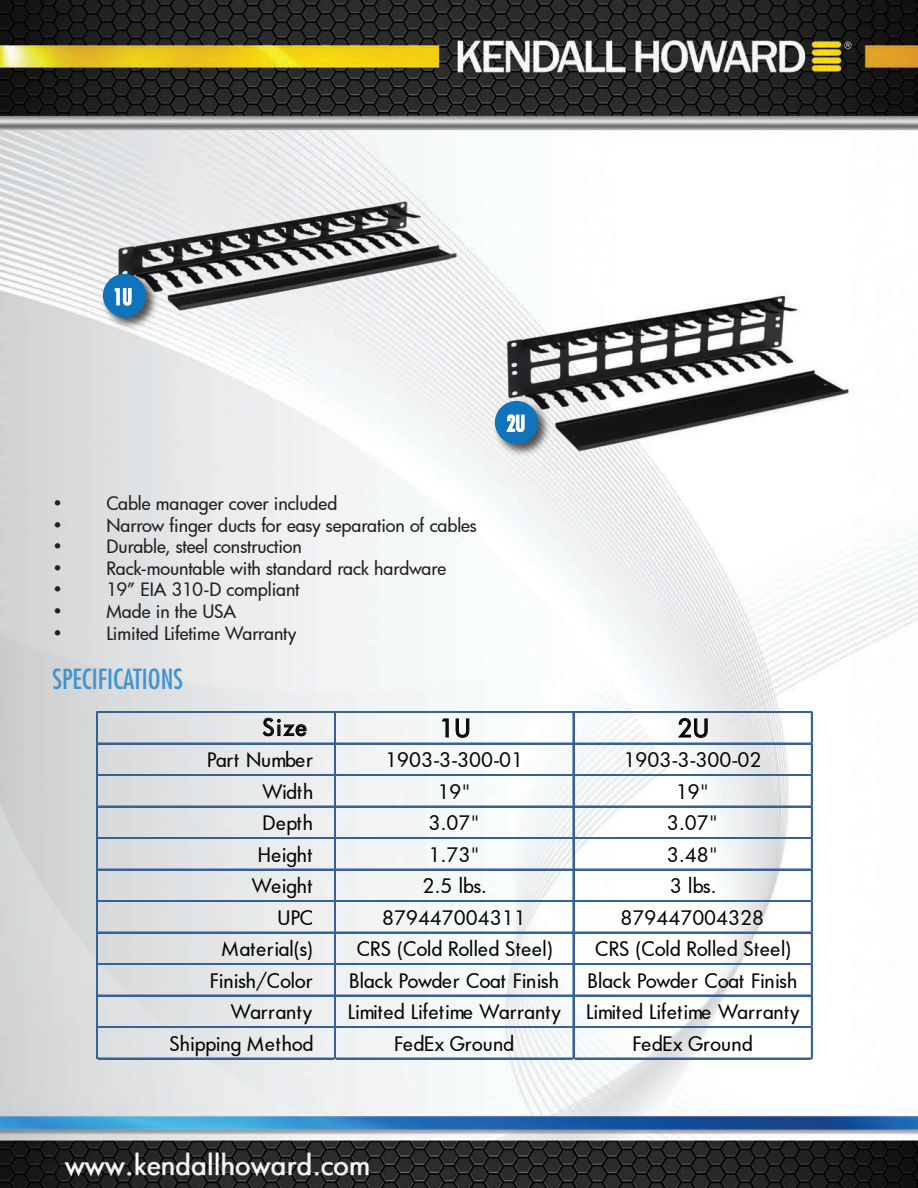
<style>
.page{position:relative;width:918px;height:1188px;background:#fff}
.page>*{position:absolute;margin:0;border:0;box-sizing:border-box;transform-origin:0 0}
.t1{font:condensed 27px "Futura Std";color:#4194d0}
.t2{font:500 24px "Futura";color:#050504}
.t3{font:500 22.5px "Futura";color:#050504}
.t4{font:condensed 21px "Futura Std";color:#fff}
.t5{font:500 19.5px "Futura";letter-spacing:.015em;color:#050504}
.t6{font:500 19.5px "Futura";letter-spacing:.035em;color:#050504}
.t7{font:500 19.5px "Futura";letter-spacing:-.015em;color:#050504}
.t8{font:500 18px "Futura";letter-spacing:-.005em;color:#231f20}
</style>
<div class="page">
<img style="left:0;top:0;width:918px;height:1187px">
<img style="left:85px;top:50px;width:406px;height:406px">
<img style="left:468px;top:159px;width:420px;height:421px">
<img style="left:99px;top:270px;width:62px;height:62px">
<div style="left:103px;top:274px;width:43px;height:43px;background:#1074bc;border-radius:50%"></div>
<img style="left:491px;top:397px;width:62px;height:62px">
<div style="left:495px;top:401px;width:43px;height:43px;background:#1074bc;border-radius:50%"></div>
<svg style="left:114px;top:288px;width:18px;height:18px"></svg>
<svg style="left:506px;top:414px;width:19px;height:19px"></svg>
<svg style="left:263px;top:717px;width:44px;height:20px"></svg>
<svg style="left:442px;top:718px;width:7px;height:20px"></svg>
<svg style="left:455px;top:718px;width:15px;height:20px"></svg>
<svg style="left:678px;top:718px;width:30px;height:20px"></svg>
<hr style="left:98px;top:712px;width:715px;height:1px;background:#366194">
<hr style="left:98px;top:743px;width:715px;height:2px;background:#366194">
<hr style="left:98px;top:774px;width:715px;height:1px;background:#366194">
<hr style="left:98px;top:775px;width:715px;height:1px;background:#366194">
<hr style="left:98px;top:806px;width:715px;height:2px;background:#366194">
<hr style="left:98px;top:837px;width:715px;height:1px;background:#366194">
<hr style="left:98px;top:838px;width:715px;height:1px;background:#366194">
<hr style="left:98px;top:869px;width:715px;height:2px;background:#366194">
<hr style="left:98px;top:900px;width:715px;height:1px;background:#366194">
<hr style="left:98px;top:901px;width:715px;height:1px;background:#366194">
<hr style="left:98px;top:932px;width:715px;height:2px;background:#366194">
<hr style="left:98px;top:963px;width:715px;height:1px;background:#366194">
<hr style="left:98px;top:964px;width:715px;height:1px;background:#366194">
<hr style="left:98px;top:995px;width:715px;height:2px;background:#366194">
<hr style="left:98px;top:1026px;width:715px;height:1px;background:#366194">
<hr style="left:98px;top:1027px;width:715px;height:1px;background:#366194">
<hr style="left:96px;top:712px;width:2px;height:348px;background:#366194">
<hr style="left:334px;top:713px;width:1px;height:347px;background:#366194">
<hr style="left:335px;top:713px;width:1px;height:347px;background:#366194">
<hr style="left:573px;top:713px;width:1px;height:347px;background:#366194">
<hr style="left:98px;top:1058px;width:715px;height:2px;background:#366194">
<hr style="left:811px;top:713px;width:2px;height:347px;background:#366194">
<p class="t4" style="left:114px;top:284px;width:20px">1U</p>
<p class="t8" style="left:52px;top:491px;width:12px">•</p>
<p class="t8" style="left:106px;top:491px;width:232px">Cable manager cover included</p>
<p class="t8" style="left:52px;top:513px;width:12px">•</p>
<p class="t8" style="left:106px;top:513px;width:372px">Narrow finger ducts for easy separation of cables</p>
<p class="t8" style="left:52px;top:534px;width:12px">•</p>
<p class="t8" style="left:106px;top:534px;width:197px">Durable, steel construction</p>
<p class="t8" style="left:52px;top:556px;width:12px">•</p>
<p class="t8" style="left:106px;top:556px;width:341px">Rack-mountable with standard rack hardware</p>
<p class="t8" style="left:52px;top:578px;width:12px">•</p>
<p class="t8" style="left:106px;top:578px;width:195px">19” EIA 310-D compliant</p>
<p class="t8" style="left:52px;top:599px;width:12px">•</p>
<p class="t8" style="left:106px;top:599px;width:131px">Made in the USA</p>
<p class="t8" style="left:52px;top:621px;width:12px">•</p>
<p class="t8" style="left:106px;top:621px;width:192px">Limited Lifetime Warranty</p>
<h1 class="t1" style="left:52px;top:663px;width:132px">SPECIFICATIONS</h1>
<p class="t4" style="left:507px;top:411px;width:20px">2U</p>
<p class="t3" style="left:263px;top:712px;width:45px">Size</p>
<p class="t2" style="left:440px;top:712px;width:33px">1U</p>
<p class="t2" style="left:678px;top:712px;width:33px">2U</p>
<p class="t7" style="left:207px;top:747px;width:107px">Part Number</p>
<p class="t6" style="left:386px;top:747px;width:139px">1903-3-300-01</p>
<p class="t6" style="left:624px;top:747px;width:139px">1903-3-300-02</p>
<p class="t5" style="left:263px;top:778px;width:52px">Width</p>
<p class="t5" style="left:438px;top:778px;width:34px">19"</p>
<p class="t5" style="left:676px;top:778px;width:34px">19"</p>
<p class="t5" style="left:263px;top:810px;width:52px">Depth</p>
<p class="t5" style="left:429px;top:810px;width:52px">3.07"</p>
<p class="t5" style="left:667px;top:810px;width:52px">3.07"</p>
<p class="t5" style="left:258px;top:841px;width:56px">Height</p>
<p class="t5" style="left:429px;top:841px;width:52px">1.73"</p>
<p class="t5" style="left:667px;top:841px;width:52px">3.48"</p>
<p class="t5" style="left:252px;top:873px;width:62px">Weight</p>
<p class="t5" style="left:423px;top:873px;width:66px">2.5 lbs.</p>
<p class="t5" style="left:670px;top:873px;width:48px">3 lbs.</p>
<p class="t5" style="left:277px;top:904px;width:37px">UPC</p>
<p class="t6" style="left:382px;top:904px;width:145px">879447004311</p>
<p class="t6" style="left:621px;top:904px;width:145px">879447004328</p>
<p class="t6" style="left:222px;top:936px;width:93px">Material(s)</p>
<p class="t5" style="left:357px;top:936px;width:197px">CRS (Cold Rolled Steel)</p>
<p class="t5" style="left:595px;top:936px;width:197px">CRS (Cold Rolled Steel)</p>
<p class="t5" style="left:210px;top:967px;width:104px">Finish/Color</p>
<p class="t5" style="left:349px;top:967px;width:211px">Black Powder Coat Finish</p>
<p class="t5" style="left:588px;top:967px;width:211px">Black Powder Coat Finish</p>
<p class="t5" style="left:231px;top:999px;width:83px">Warranty</p>
<p class="t5" style="left:348px;top:999px;width:215px">Limited Lifetime Warranty</p>
<p class="t5" style="left:586px;top:999px;width:215px">Limited Lifetime Warranty</p>
<p class="t5" style="left:169px;top:1030px;width:146px">Shipping Method</p>
<p class="t5" style="left:394px;top:1030px;width:122px">FedEx Ground</p>
<p class="t5" style="left:633px;top:1030px;width:122px">FedEx Ground</p>
</div>
